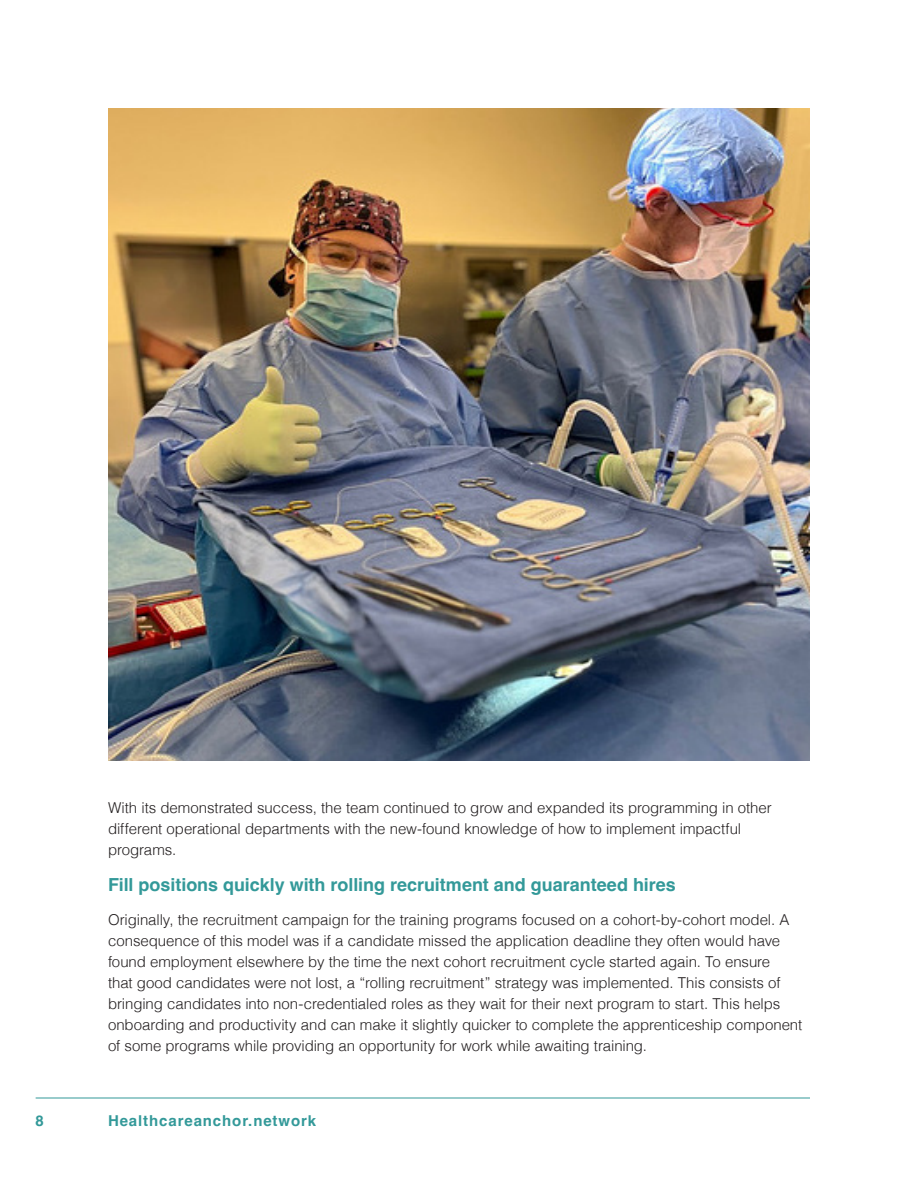
<style>
.page{position:relative;width:918px;height:1188px;background:#fff}
.page>*{position:absolute;margin:0;border:0;box-sizing:border-box;transform-origin:0 0}
.header_3{font:700 18px "Helvetica";letter-spacing:-.005em;color:#399}
.body{font:300 15px/21px "Helvetica";letter-spacing:-.005em;color:#231f20}
.t1{font:700 15px "Helvetica";letter-spacing:.06em;color:#399}
</style>
<div class="page">
<hr style="left:36px;top:1098px;width:774px;height:1px;background:#399">
<img style="left:108px;top:108px;width:702px;height:652px">
<p class="body" style="left:108px;top:796px;width:665px">With its demonstrated success, the team continued to grow and expanded its programming in other different operational departments with the new-found knowledge of how to implement impactful programs.</p>
<p class="header_3" style="left:108px;top:873px;width:569px">Fill positions quickly with rolling recruitment and guaranteed hires</p>
<p class="body" style="left:108px;top:908px;width:696px">Originally, the recruitment campaign for the training programs focused on a cohort-by-cohort model. A consequence of this model was if a candidate missed the application deadline they often would have found employment elsewhere by the time the next cohort recruitment cycle started again. To ensure<br>that good candidates were not lost, a “rolling recruitment” strategy was implemented. This consists of bringing candidates into non-credentialed roles as they wait for their next program to start. This helps onboarding and productivity and can make it slightly quicker to complete the apprenticeship component of some programs while providing an opportunity for work while awaiting training.</p>
<p class="t1" style="left:36px;top:1111px;width:10px">8</p>
<p class="t1" style="left:108px;top:1111px;width:210px">Healthcareanchor.network</p>
</div>
